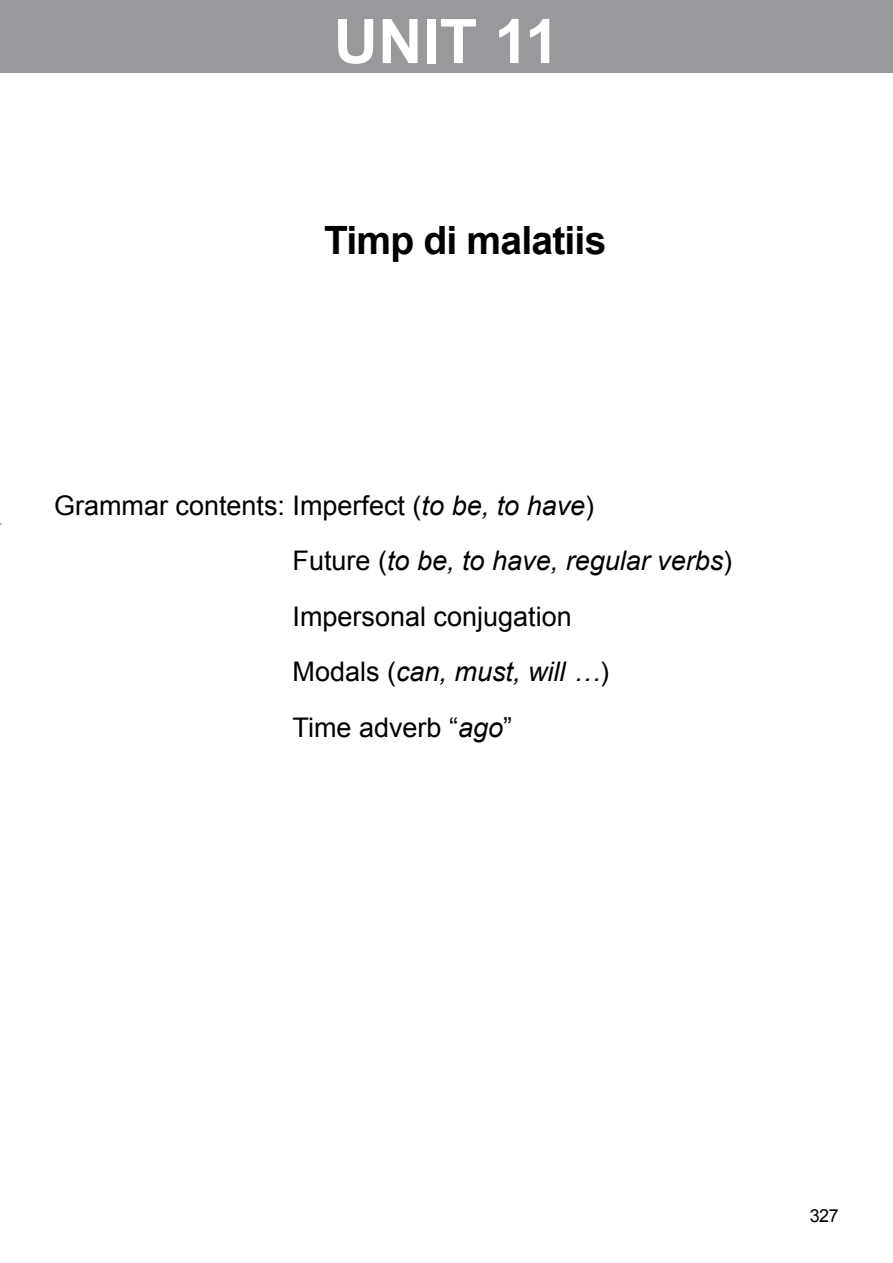
<style>
.page{position:relative;width:893px;height:1263px;background:#fff}
.page>*{position:absolute;margin:0;border:0;box-sizing:border-box;transform-origin:0 0}
.t1{font:700 61.5px "Arial";color:#fff}
.t2{font:700 39px "Arial";letter-spacing:-.02em;color:#000}
.t3{font:27px/55.5px "Arial";color:#000}
.t4{font:18px "Arial";color:#000}
.s1{font-style:italic}
</style>
<div class="page">
<div style="left:0;top:0;width:893px;height:73px;background:#97999c"></div>
<h1 class="t1" style="left:334px;top:0;width:227px">Unit 11</h1>
<h2 class="t2" style="left:54px;top:214px;width:50px">T</h2>
<h2 class="t2" style="left:346px;top:214px;width:262px">imp di malatiis</h2>
<p class="t3" style="left:292px;top:478px;width:441px;text-indent:-238px">Grammar contents: Imperfect (<span class="s1">to be, to have</span>)<br>Future (<span class="s1">to be, to have, regular verbs</span>)<br>Impersonal conjugation<br>Modals (<span class="s1">can, must, will …</span>)<br>Time adverb “<span class="s1">ago</span>”</p>
<p class="t4" style="left:810px;top:1204px;width:31px">327</p>
</div>
